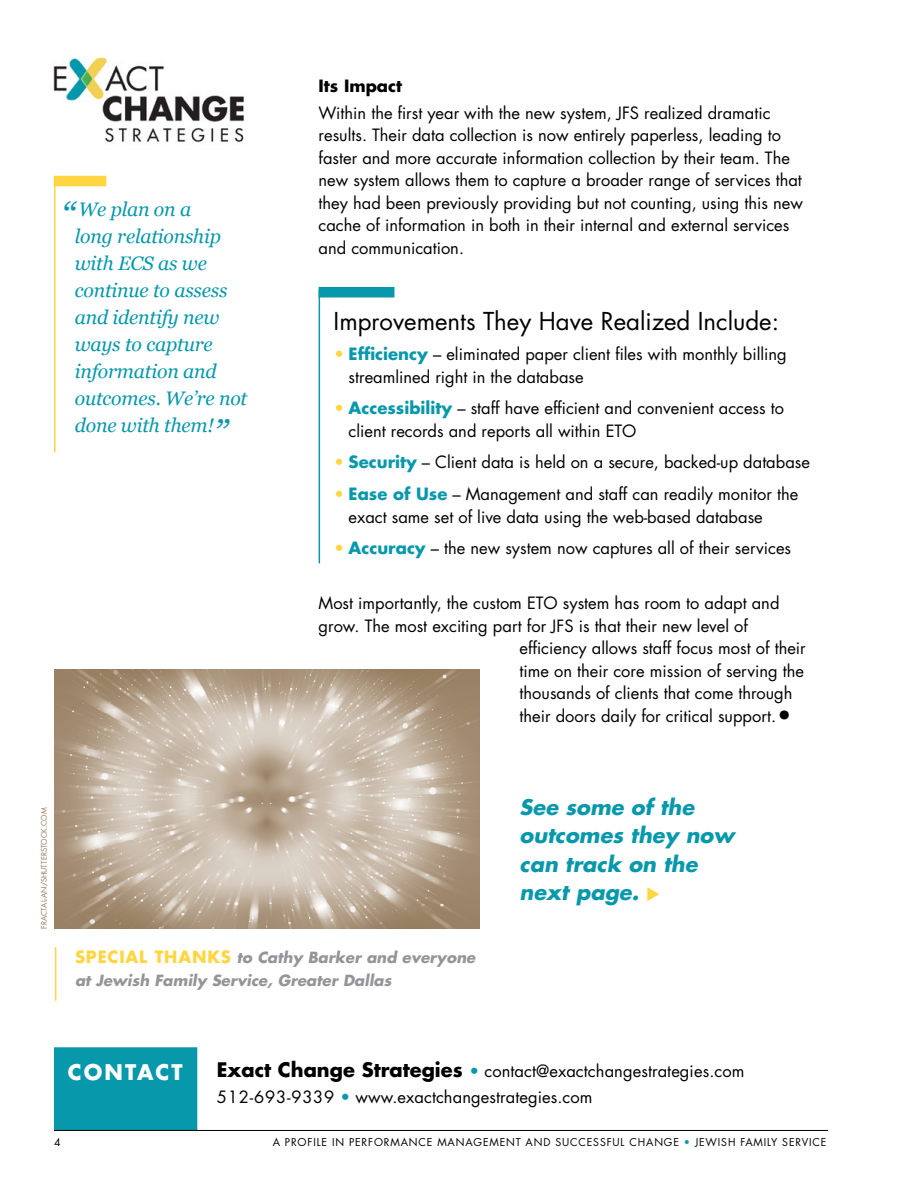
<style>
.page{position:relative;width:918px;height:1188px;background:#fff}
.page>*{position:absolute;margin:0;border:0;box-sizing:border-box;transform-origin:0 0}
.t1{font:24px "Futura";color:#000}
.t2{font:italic 700 21px/28.5px "Futura";color:#0798ac}
.t3{font:700 21px "Futura";letter-spacing:.1em;color:#fff}
.t4{font:italic 19.5px/27px "Georgia";letter-spacing:-.01em;color:#0798ac}
.t5{font:16.5px/22.5px "Futura";color:#000}
.t6{font:700 16.5px "Futura";color:#000}
.t7{font:italic 700 15px/22.5px "Futura";color:#939598}
.t8{font:10.5px "Futura";letter-spacing:.08em;color:#000}
.t9{font:7.5px "Futura";color:#937b5d}
.s1{font-size:36px}
.s2{font-weight:700;color:#ffd540}
.s3{font-weight:700;color:#0798ac}
.s4{font-weight:700;font-size:24px}
.s5{font-style:normal;font-size:16.5px;color:#ffd540}
.s6{color:#ffd540}
.s7{font-weight:700;font-size:19.5px}
.s8{color:#0798ac}
</style>
<div class="page">
<div style="left:54px;top:1047px;width:143px;height:84px;background:#0798ac"></div>
<img style="left:53px;top:56px;width:191px;height:87px">
<hr style="left:54px;top:1130px;width:774px;height:1px;background:#000">
<div style="left:319px;top:287px;width:75px;height:10px;background:#0798ac"></div>
<hr style="left:319px;top:290px;width:1px;height:273px;background:#0798ac">
<hr style="left:54px;top:176px;width:2px;height:276px;background:#ffd540">
<div style="left:54px;top:176px;width:52px;height:10px;background:#ffd540"></div>
<img style="left:54px;top:670px;width:425px;height:259px">
<hr style="left:55px;top:947px;width:1px;height:54px;background:#ffd540">
<p class="t4" style="left:75px;top:196px;width:174px;text-indent:-13px"><span class="s1">“</span> We plan on a<br>long relationship with ECS as we continue to assess and identify new ways to capture information and outcomes. We’re not done with them!<span class="s1">”</span></p>
<p class="t6" style="left:319px;top:74px;width:85px">Its Impact</p>
<p class="t5" style="left:319px;top:101px;width:486px">Within the first year with the new system, JFS realized dramatic results. Their data collection is now entirely paperless, leading to faster and more accurate information collection by their team. The new system allows them to capture a broader range of services that they had been previously providing but not counting, using this new cache of information in both in their internal and external services and communication.</p>
<h1 class="t1" style="left:334px;top:305px;width:447px">I mprovements They Have Realized Include:</h1>
<p class="t5" style="left:349px;top:343px;width:440px;text-indent:-15px"><span class="s2">•</span> <span class="s3">Efficiency</span> – eliminated paper client files with monthly billing streamlined right in the database</p>
<p class="t5" style="left:349px;top:397px;width:437px;text-indent:-15px"><span class="s2">•</span> <span class="s3">Accessibility</span> – staff have efficient and convenient access to client records and reports all within ETO</p>
<p class="t5" style="left:334px;top:451px;width:478px"><span class="s2">•</span> <span class="s3">Security</span> – Client data is held on a secure, backed-up database</p>
<p class="t5" style="left:349px;top:482px;width:451px;text-indent:-15px"><span class="s2">•</span> <span class="s3">Ease of Use</span> – Management and staff can readily monitor the exact same set of live data using the web-based database</p>
<p class="t5" style="left:334px;top:536px;width:459px"><span class="s2">•</span> <span class="s3">Accuracy</span> – the new system now captures all of their services</p>
<p class="t5" style="left:319px;top:592px;width:220px">Most importantly, the custom ETO</p>
<p class="t5" style="left:563px;top:592px;width:218px">system has room to adapt and</p>
<p class="t5" style="left:319px;top:614px;width:431px">grow. The most exciting part for JFS is that their new level of</p>
<p class="t5" style="left:520px;top:637px;width:288px">efficiency allows staff focus most of their</p>
<p class="t5" style="left:520px;top:659px;width:286px">time on their core mission of serving the</p>
<p class="t5" style="left:520px;top:682px;width:274px">thousands of clients that come through</p>
<p class="t5" style="left:520px;top:704px;width:275px">their doors daily for critical support.<span class="s4">•</span></p>
<p class="t9" style="left:39px;top:929px;width:123px;rotate:-90deg">fractal-an/s hutterstock.com</p>
<p class="t7" style="left:75px;top:946px;width:402px"><span class="s5">Sp ecial t hanks</span> to Cathy Barker and everyone at Jewish Family Service, Greater Dallas</p>
<p class="t2" style="left:520px;top:792px;width:216px">See some of the outcomes they now can track on the next page. <span class="s6">◆</span></p>
<p class="t3" style="left:68px;top:1057px;width:113px">Contact</p>
<p class="t5" style="left:217px;top:1058px;width:529px;line-height:25.5px"><span class="s7">Exact Change Strategies</span> <span class="s8">•</span> contact@exactchangestrategies.com<br>512-693-9339 <span class="s8">•</span> www.exactchangestrategies.com</p>
<p class="t8" style="left:54px;top:1135px;width:8px">4</p>
<p class="t8" style="left:273px;top:1135px;width:555px">A Profile in Performance Management and Successful Change <span class="s8">•</span> Jewish Family Service</p>
</div>
